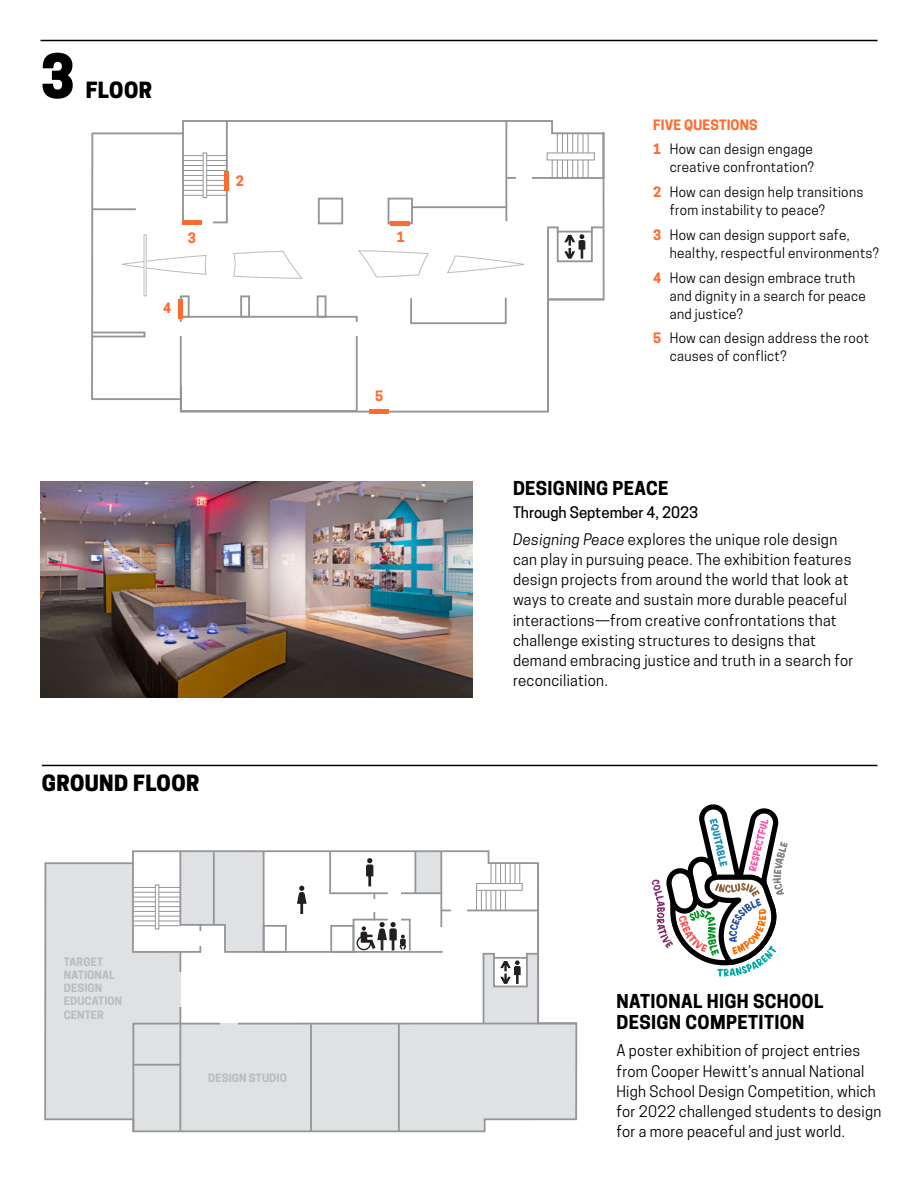
<style>
.page{position:relative;width:918px;height:1188px;background:#fff}
.page>*{position:absolute;margin:0;border:0;box-sizing:border-box;transform-origin:0 0}
.t1{font:800 57px "Cooper Hewitt";color:#000}
.t2{font:800 21px "Cooper Hewitt";letter-spacing:.02em;color:#000}
.t3{font:700 18px/21px "Cooper Hewitt";letter-spacing:.02em;color:#000}
.t4{font:15px/20.2px "Cooper Hewitt";letter-spacing:.02em;color:#000}
.t5{font:13.5px/24.8px "Cooper Hewitt";letter-spacing:.025em;color:#000}
.t6{font:700 13.5px "Cooper Hewitt";color:#ff6b2e}
.t7{font:700 10.8px/13.2px "Cooper Hewitt";letter-spacing:.01em;color:#babcbe}
.s1{font-weight:700;color:#ff6b2e}
.s2{font-weight:500}
.s3{font-style:italic}
</style>
<div class="page">
<svg style="left:91px;top:120px;width:514px;height:293px"></svg>
<div style="left:318px;top:198px;width:25px;height:26px;border:2px solid #939598"></div>
<div style="left:388px;top:198px;width:25px;height:26px;border:2px solid #939598"></div>
<div style="left:516px;top:167px;width:16px;height:18px;background:#fff"></div>
<div style="left:197px;top:212px;width:16px;height:19px;background:#fff"></div>
<svg style="left:546px;top:226px;width:59px;height:187px"></svg>
<hr style="left:40px;top:40px;width:838px;height:1px;background:#000">
<svg style="left:44px;top:850px;width:534px;height:283px"></svg>
<div style="left:173px;top:972px;width:18px;height:17px;background:#fff"></div>
<div style="left:173px;top:989px;width:18px;height:17px;background:#fff"></div>
<div style="left:163px;top:972px;width:17px;height:17px;background:#e0e1e2"></div>
<div style="left:163px;top:989px;width:17px;height:17px;background:#e0e1e2"></div>
<div style="left:451px;top:900px;width:15px;height:18px;background:#fff"></div>
<div style="left:220px;top:1013px;width:18px;height:17px;background:#fff"></div>
<div style="left:220px;top:1024px;width:18px;height:17px;background:#e0e1e2"></div>
<svg style="left:482px;top:952px;width:58px;height:73px"></svg>
<svg style="left:131px;top:850px;width:313px;height:104px"></svg>
<hr style="left:42px;top:765px;width:836px;height:1px;background:#000">
<img style="left:40px;top:481px;width:432px;height:217px">
<div style="left:390px;top:221px;width:20px;height:5px;background:#ff6b2e"></div>
<div style="left:370px;top:409px;width:19px;height:5px;background:#ff6b2e"></div>
<div style="left:182px;top:220px;width:19px;height:5px;background:#ff6b2e"></div>
<hr style="left:225px;top:172px;width:4px;height:19px;background:#ff6b2e">
<div style="left:178px;top:299px;width:5px;height:19px;background:#ff6b2e"></div>
<svg style="left:652px;top:804px;width:136px;height:173px"></svg>
<h1 class="t1" style="left:40px;top:43px;width:36px">3</h1>
<h2 class="t2" style="left:86px;top:78px;width:68px">FLOOR</h2>
<p class="t6" style="left:188px;top:230px;width:10px">3</p>
<p class="t6" style="left:163px;top:300px;width:10px">4</p>
<p class="t6" style="left:236px;top:173px;width:10px">2</p>
<p class="t6" style="left:397px;top:229px;width:10px">1</p>
<p class="t6" style="left:375px;top:388px;width:10px">5</p>
<h2 class="t2" style="left:42px;top:771px;width:159px">GROUND FLOOR</h2>
<p class="t7" style="left:64px;top:955px;width:60px">TARGET<br>NATIONAL<br>DESIGN<br>EDUCATION<br>CENTER</p>
<p class="t7" style="left:208px;top:1072px;width:80px">DESIGN STUDIO</p>
<p class="t5" style="left:653px;top:112px;width:161px"><span class="s1">FIVE QUESTIONS<br>1</span> How can design engage</p>
<p class="t5" style="left:653px;top:155px;width:212px;text-indent:16px">creative confrontation?<br><span class="s1">2</span> How can design help transitions</p>
<p class="t5" style="left:653px;top:198px;width:198px;text-indent:16px">from instability to peace?<br><span class="s1">3</span> How can design support safe,</p>
<p class="t5" style="left:653px;top:240px;width:227px;text-indent:16px">healthy, respectful environments?<br><span class="s1">4</span> How can design embrace truth</p>
<p class="t5" style="left:670px;top:287px;width:198px;line-height:18px">and dignity in a search for peace and justice?</p>
<p class="t5" style="left:670px;top:329px;width:201px;line-height:18px;text-indent:-16px"><span class="s1">5</span> How can design address the root causes of conflict?</p>
<p class="t3" style="left:513px;top:478px;width:157px">DESIGNING PEACE</p>
<p class="t4" style="left:513px;top:499px;width:326px;line-height:27px"><span class="s2">Through September 4, 2023<br></span><span class="s3">Designing Peace</span> explores the unique role design</p>
<p class="t4" style="left:513px;top:549px;width:342px">can play in pursuing peace. The exhibition features design projects from around the world that look at ways to create and sustain more durable peaceful interactions—from creative confrontations that challenge existing structures to designs that demand embracing justice and truth in a search for reconciliation.</p>
<p class="t3" style="left:617px;top:991px;width:208px">NATIONAL HIGH SCHOOL<br>DESIGN COMPETITION</p>
<p class="t4" style="left:617px;top:1041px;width:266px">A poster exhibition of project entries from Cooper Hewitt’s annual National High School Design Competition, which for 2022 challenged students to design for a more peaceful and just world.</p>
</div>
